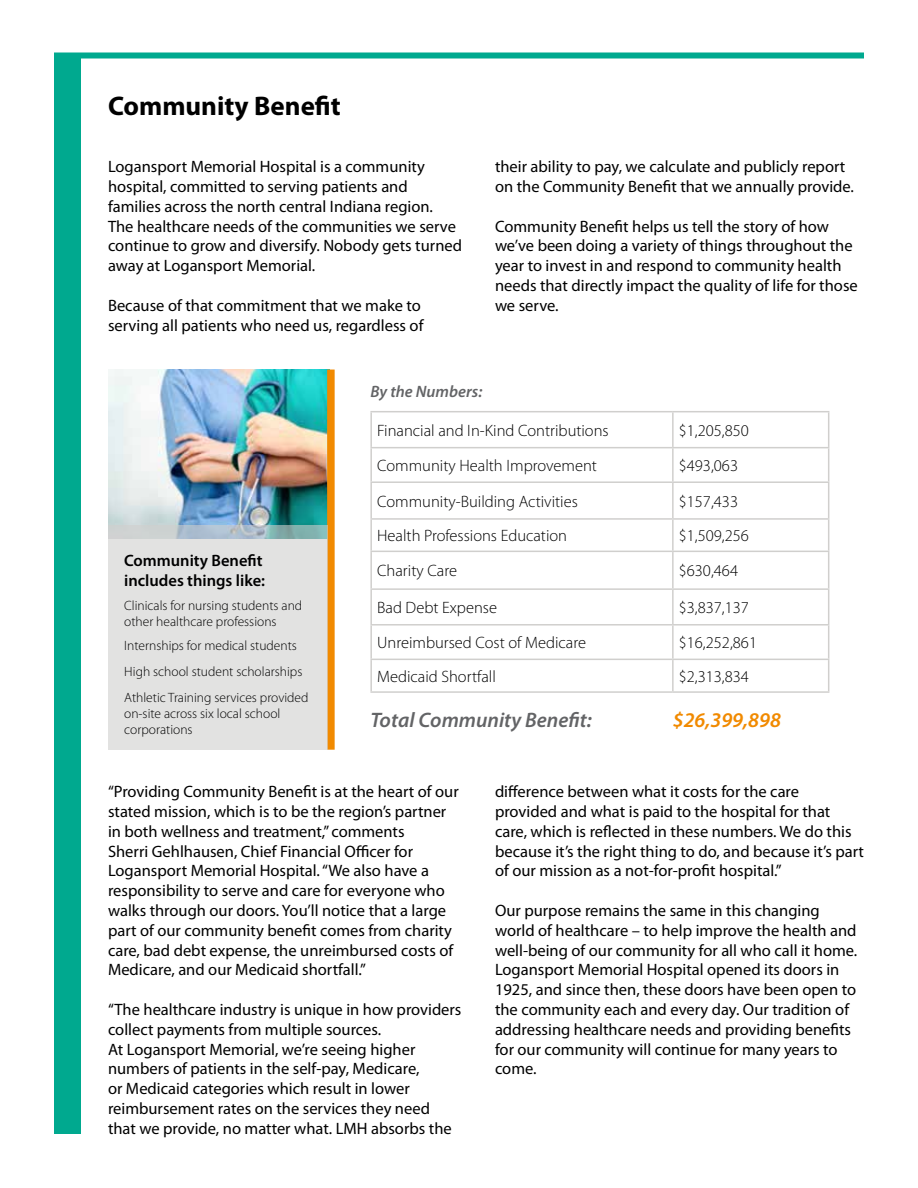
<style>
.page{position:relative;width:918px;height:1188px;background:#fff}
.page>*{position:absolute;margin:0;border:0;box-sizing:border-box;transform-origin:0 0}
.t1{font:700 27px "Myriad Pro";color:#000}
.t2{font:italic 600 21px "Myriad Pro";color:#636466}
.t3{font:italic 600 21px "Myriad Pro";color:#f18a00}
.t4{font:16.5px/19.8px "Myriad Pro";color:#000}
.t5{font:300 16.5px "Myriad Pro";color:#000}
.t6{font:600 16.5px/19.8px "Myriad Pro";color:#000}
.t7{font:italic 600 16.5px "Myriad Pro";color:#636466}
.t8{font:300 13.5px/16.2px "Myriad Pro";color:#000}
</style>
<div class="page">
<div style="left:54px;top:54px;width:27px;height:1080px;background:#00a98f"></div>
<div style="left:54px;top:52px;width:810px;height:6px;background:#00a98f"></div>
<img style="left:108px;top:370px;width:219px;height:155px">
<div style="left:327px;top:370px;width:8px;height:380px;background:#f18a00"></div>
<hr style="left:370px;top:411px;width:303px;height:1px;background:#d0cfcd">
<hr style="left:370px;top:412px;width:2px;height:35px;background:#d0cfcd">
<hr style="left:673px;top:411px;width:156px;height:1px;background:#d0cfcd">
<hr style="left:672px;top:412px;width:2px;height:35px;background:#d0cfcd">
<hr style="left:828px;top:412px;width:1px;height:35px;background:#d0cfcd">
<hr style="left:370px;top:447px;width:303px;height:1px;background:#d0cfcd">
<hr style="left:370px;top:448px;width:2px;height:33px;background:#d0cfcd">
<hr style="left:673px;top:447px;width:156px;height:1px;background:#d0cfcd">
<hr style="left:672px;top:448px;width:2px;height:33px;background:#d0cfcd">
<hr style="left:828px;top:448px;width:1px;height:33px;background:#d0cfcd">
<hr style="left:370px;top:481px;width:303px;height:2px;background:#d0cfcd">
<hr style="left:370px;top:483px;width:2px;height:35px;background:#d0cfcd">
<hr style="left:673px;top:481px;width:156px;height:2px;background:#d0cfcd">
<hr style="left:672px;top:483px;width:2px;height:35px;background:#d0cfcd">
<hr style="left:828px;top:483px;width:1px;height:35px;background:#d0cfcd">
<hr style="left:370px;top:518px;width:303px;height:2px;background:#d0cfcd">
<hr style="left:370px;top:520px;width:2px;height:31px;background:#d0cfcd">
<hr style="left:673px;top:518px;width:156px;height:2px;background:#d0cfcd">
<hr style="left:672px;top:520px;width:2px;height:31px;background:#d0cfcd">
<hr style="left:828px;top:520px;width:1px;height:31px;background:#d0cfcd">
<hr style="left:370px;top:551px;width:303px;height:1px;background:#d0cfcd">
<hr style="left:370px;top:552px;width:2px;height:36px;background:#d0cfcd">
<hr style="left:673px;top:551px;width:156px;height:1px;background:#d0cfcd">
<hr style="left:672px;top:552px;width:2px;height:36px;background:#d0cfcd">
<hr style="left:828px;top:552px;width:1px;height:36px;background:#d0cfcd">
<hr style="left:370px;top:588px;width:303px;height:2px;background:#d0cfcd">
<hr style="left:370px;top:590px;width:2px;height:34px;background:#d0cfcd">
<hr style="left:673px;top:588px;width:156px;height:2px;background:#d0cfcd">
<hr style="left:672px;top:590px;width:2px;height:34px;background:#d0cfcd">
<hr style="left:828px;top:590px;width:1px;height:34px;background:#d0cfcd">
<hr style="left:370px;top:624px;width:303px;height:2px;background:#d0cfcd">
<hr style="left:370px;top:626px;width:2px;height:33px;background:#d0cfcd">
<hr style="left:673px;top:624px;width:156px;height:2px;background:#d0cfcd">
<hr style="left:672px;top:626px;width:2px;height:33px;background:#d0cfcd">
<hr style="left:828px;top:626px;width:1px;height:33px;background:#d0cfcd">
<hr style="left:370px;top:659px;width:303px;height:1px;background:#d0cfcd">
<hr style="left:370px;top:660px;width:2px;height:31px;background:#d0cfcd">
<hr style="left:673px;top:659px;width:156px;height:1px;background:#d0cfcd">
<hr style="left:672px;top:660px;width:2px;height:31px;background:#d0cfcd">
<hr style="left:828px;top:660px;width:1px;height:31px;background:#d0cfcd">
<hr style="left:370px;top:691px;width:303px;height:2px;background:#d0cfcd">
<hr style="left:673px;top:691px;width:156px;height:2px;background:#d0cfcd">
<div style="left:108px;top:525px;width:219px;height:225px;background:#e2e2e1"></div>
<h1 class="t1" style="left:108px;top:91px;width:234px">Community Benefit</h1>
<p class="t4" style="left:108px;top:157px;width:356px">Logansport Memorial Hospital is a community hospital, committed to serving patients and families across the north central Indiana region.<br>The healthcare needs of the communities we serve continue to grow and diversify. Nobody gets turned away at Logansport Memorial.</p>
<p class="t4" style="left:108px;top:296px;width:317px">Because of that commitment that we make to serving all patients who need us, regardless of</p>
<p class="t4" style="left:495px;top:157px;width:361px">their ability to pay, we calculate and publicly report on the Community Benefit that we annually provide.</p>
<p class="t4" style="left:495px;top:217px;width:364px">Community Benefit helps us tell the story of how we’ve been doing a variety of things throughout the year to invest in and respond to community health needs that directly impact the quality of life for those we serve.</p>
<p class="t7" style="left:370px;top:383px;width:113px">By the Numbers:</p>
<p class="t6" style="left:124px;top:551px;width:142px">Community Benefit includes things like:</p>
<p class="t8" style="left:124px;top:598px;width:180px">Clinicals for nursing students and other healthcare professions</p>
<p class="t8" style="left:124px;top:633px;width:186px;line-height:26px">Internships for medical students<br>High school student scholarships<br>Athletic Training services provided</p>
<p class="t8" style="left:124px;top:706px;width:158px">on-site across six local school corporations</p>
<p class="t5" style="left:377px;top:421px;width:233px">Financial and In-Kind Contributions</p>
<p class="t5" style="left:679px;top:421px;width:72px">$1,205,850</p>
<p class="t5" style="left:377px;top:457px;width:221px">Community Health Improvement</p>
<p class="t5" style="left:679px;top:457px;width:61px">$493,063</p>
<p class="t5" style="left:377px;top:492px;width:202px">Community-Building Activities</p>
<p class="t5" style="left:679px;top:492px;width:61px">$157,433</p>
<p class="t5" style="left:377px;top:527px;width:191px">Health Professions Education</p>
<p class="t5" style="left:679px;top:527px;width:72px">$1,509,256</p>
<p class="t5" style="left:377px;top:562px;width:81px">Charity Care</p>
<p class="t5" style="left:679px;top:562px;width:61px">$630,464</p>
<p class="t5" style="left:377px;top:599px;width:121px">Bad Debt Expense</p>
<p class="t5" style="left:679px;top:599px;width:72px">$3,837,137</p>
<p class="t5" style="left:377px;top:634px;width:210px">Unreimbursed Cost of Medicare</p>
<p class="t5" style="left:679px;top:634px;width:80px">$16,252,861</p>
<p class="t5" style="left:377px;top:667px;width:120px">Medicaid Shortfall</p>
<p class="t5" style="left:679px;top:667px;width:72px">$2,313,834</p>
<p class="t2" style="left:370px;top:708px;width:223px">Total Community Benefit:</p>
<p class="t3" style="left:673px;top:708px;width:110px">$26,399,898</p>
<p class="t4" style="left:108px;top:782px;width:352px">“Providing Community Benefit is at the heart of our stated mission, which is to be the region’s partner in both wellness and treatment,” comments<br>Sherri Gehlhausen, Chief Financial Officer for Logansport Memorial Hospital. “We also have a responsibility to serve and care for everyone who walks through our doors. You’ll notice that a large part of our community benefit comes from charity care, bad debt expense, the unreimbursed costs of Medicare, and our Medicaid shortfall.”</p>
<p class="t4" style="left:108px;top:1000px;width:355px">“The healthcare industry is unique in how providers collect payments from multiple sources.<br>At Logansport Memorial, we’re seeing higher numbers of patients in the self-pay, Medicare,<br>or Medicaid categories which result in lower reimbursement rates on the services they need that we provide, no matter what. LMH absorbs the</p>
<p class="t4" style="left:495px;top:782px;width:370px">difference between what it costs for the care provided and what is paid to the hospital for that care, which is reflected in these numbers. We do this because it’s the right thing to do, and because it’s part of our mission as a not-for-profit hospital.”</p>
<p class="t4" style="left:495px;top:901px;width:364px">Our purpose remains the same in this changing world of healthcare – to help improve the health and well-being of our community for all who call it home.<br>Logansport Memorial Hospital opened its doors in 1925, and since then, these doors have been open to the community each and every day. Our tradition of addressing healthcare needs and providing benefits for our community will continue for many years to come.</p>
</div>
